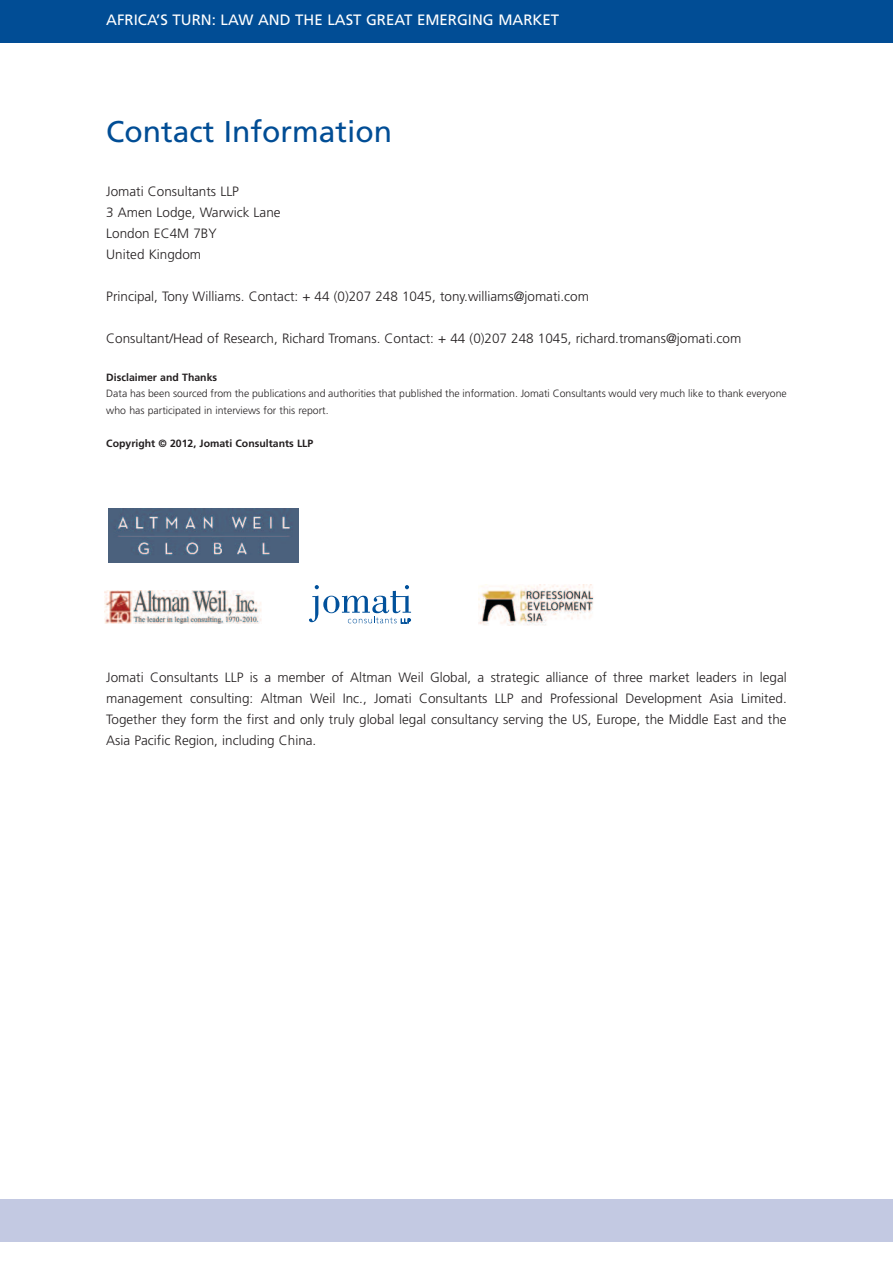
<style>
.page{position:relative;width:893px;height:1263px;background:#fff}
.page>*{position:absolute;margin:0;border:0;box-sizing:border-box;transform-origin:0 0}
.t1{font:30px "Frutiger";color:#014d95}
.t2{font:15px "Frutiger";color:#fff}
.t3{font:300 13.5px/21px "Frutiger";color:#231f20}
.t4{font:300 10.5px/16.5px "Frutiger";color:#231f20}
.t5{font:700 10.5px "Frutiger";color:#231f20}
</style>
<div class="page">
<div style="left:0;top:0;width:893px;height:43px;background:#014d95"></div>
<div style="left:0;top:1199px;width:893px;height:43px;background:#c3c9e2"></div>
<img style="left:108px;top:508px;width:191px;height:54px">
<svg style="left:309px;top:585px;width:102px;height:38px"></svg>
<img style="left:104px;top:590px;width:158px;height:34px">
<img style="left:478px;top:584px;width:116px;height:41px">
<p class="t2" style="left:106px;top:14px;width:454px">AFRICA’S TURN: LAW AND THE LAST GREAT EMERGING MARKET</p>
<h1 class="t1" style="left:106px;top:119px;width:287px">Contact Information</h1>
<p class="t3" style="left:106px;top:182px;width:176px">Jomati Consultants LLP<br>3 Amen Lodge, Warwick Lane<br>London EC4M 7BY<br>United Kingdom</p>
<p class="t3" style="left:106px;top:287px;width:484px">Principal, Tony Williams. Contact: + 44 (0)207 248 1045, tony.williams@jomati.com</p>
<p class="t3" style="left:106px;top:329px;width:637px">Consultant/Head of Research, Richard Tromans. Contact: + 44 (0)207 248 1045, richard.tromans@jomati.com</p>
<p class="t5" style="left:106px;top:373px;width:112px">Disclaimer and Thanks</p>
<p class="t4" style="left:106px;top:386px;width:682px">Data has been sourced from the publications and authorities that published the information. Jomati Consultants would very much like to thank everyone who has participated in interviews for this report.</p>
<p class="t5" style="left:106px;top:439px;width:209px">Copyright © 2012, Jomati Consultants LLP</p>
<p class="t3" style="left:106px;top:668px;width:682px;text-align:justify">Jomati Consultants LLP is a member of Altman Weil Global, a strategic alliance of three market leaders in legal management consulting: Altman Weil Inc., Jomati Consultants LLP and Professional Development Asia Limited.<br>Together they form the first and only truly global legal consultancy serving the US, Europe, the Middle East and the Asia Pacific Region, including China.</p>
</div>
